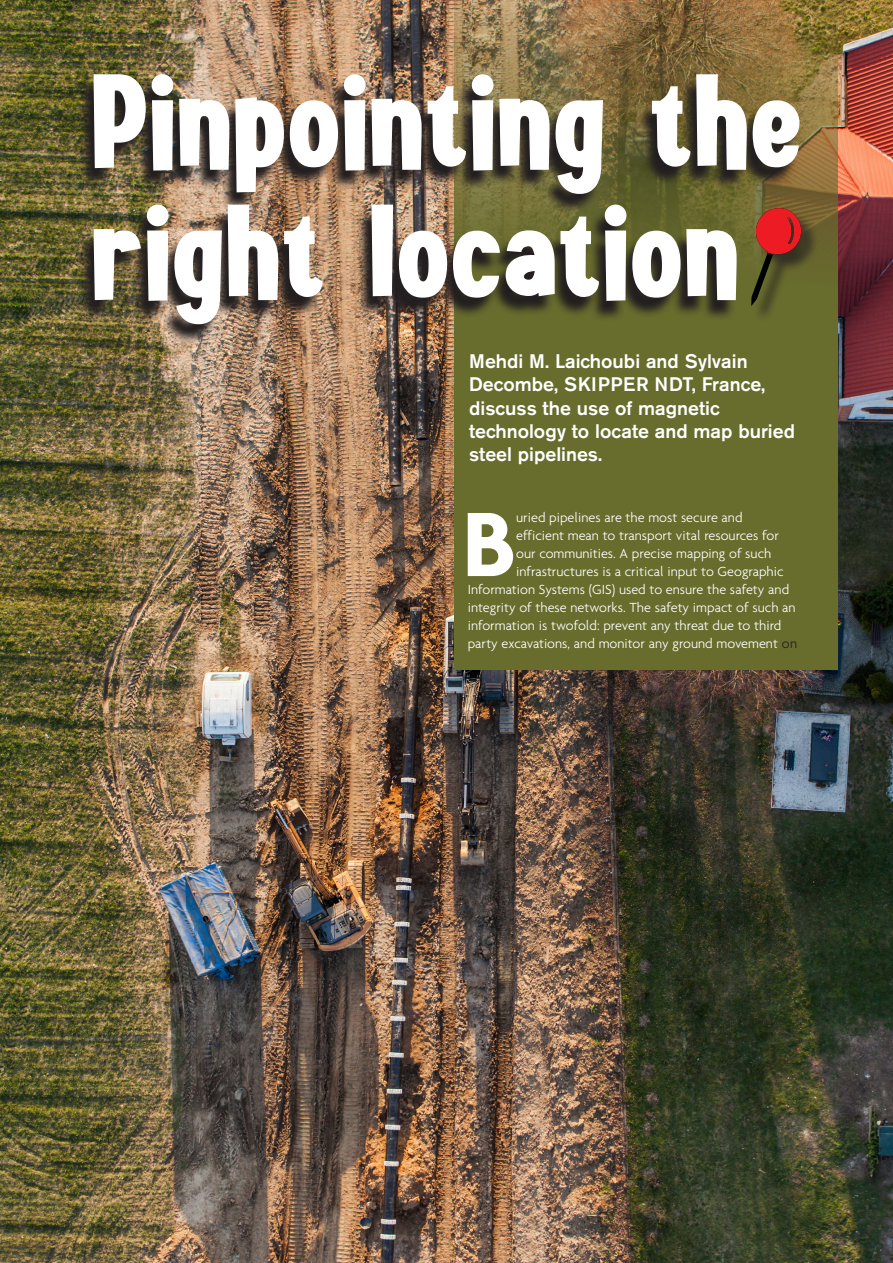
<style>
.page{position:relative;width:893px;height:1263px;background:#fff}
.page>*{position:absolute;margin:0;border:0;box-sizing:border-box;transform-origin:0 0}
.WP_1st_Para_of_Artic{font:700 98.85px "Agenda";color:#fff}
.WP_Underhead{font:500 19.5px/23.4px "Volvo Sans";color:#fff}
.WP_1st_Para_of_Artic-2{font:300 14.25px "Agenda";color:#fff}
.s1{color:#231f20}
</style>
<div class="page">
<img style="left:0;top:0;width:893px;height:1263px">
<svg style="left:454px;top:0;width:384px;height:670px;background:#706d32"></svg>
<img style="left:77px;top:78px;width:722px;height:266px">
<img style="left:94px;top:205px;width:643px;height:119px">
<img style="left:94px;top:74px;width:705px;height:120px">
<div style="left:754px;top:210px;width:66px;height:113px;background:#231f20;opacity:.75"></div>
<svg style="left:751px;top:205px;width:53px;height:101px;background:#824427"></svg>
<p class="WP_Underhead" style="left:469px;top:349px;width:327px">Mehdi M. Laichoubi and Sylvain<br>Decombe, SKIPPER NDT, France, discuss the use of magnetic technology to locate and map buried steel pipelines.</p>
<p class="WP_1st_Para_of_Artic" style="left:462px;top:484px;width:55px">B</p>
<p class="WP_1st_Para_of_Artic-2" style="left:516px;top:509px;width:228px">uried pipelines are the most secure and</p>
<p class="WP_1st_Para_of_Artic-2" style="left:516px;top:527px;width:264px">efficient mean to transport vital resources for</p>
<p class="WP_1st_Para_of_Artic-2" style="left:516px;top:545px;width:257px">our communities. A precise mapping of such</p>
<p class="WP_1st_Para_of_Artic-2" style="left:516px;top:563px;width:269px">infrastructures is a critical input to Geographic</p>
<p class="WP_1st_Para_of_Artic-2" style="left:468px;top:581px;width:323px">Information Systems (GIS) used to ensure the safety and</p>
<p class="WP_1st_Para_of_Artic-2" style="left:468px;top:599px;width:329px">integrity of these networks. The safety impact of such an</p>
<p class="WP_1st_Para_of_Artic-2" style="left:468px;top:617px;width:315px">information is twofold: prevent any threat due to third</p>
<p class="WP_1st_Para_of_Artic-2" style="left:468px;top:635px;width:331px">party excavations, and monitor any ground movement <span class="s1">on</span></p>
</div>
